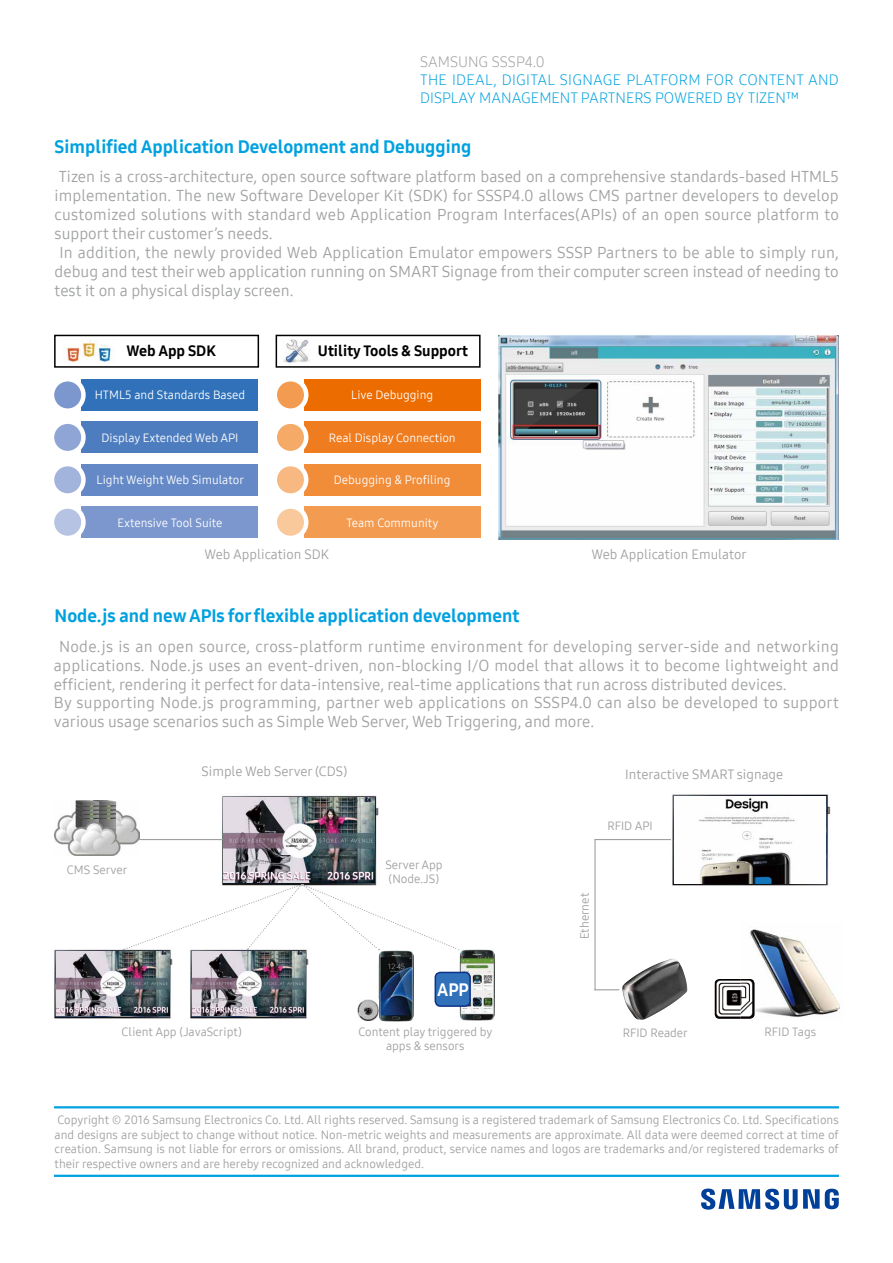
<style>
.page{position:relative;width:893px;height:1263px;background:#fff}
.page>*{position:absolute;margin:0;border:0;box-sizing:border-box;transform-origin:0 0}
.t1{font:18px "Samsung One 800";color:#00a1df}
.t2{font:18px "Samsung One 800";color:#fff;scale:.95 1}
.t3{font:15.75px/18.9px "Samsung One 400";letter-spacing:.005em;color:#9fa0a0}
.t4{font:15px/18px "Samsung One 300";color:#00a1df}
.t5{font:15px "Samsung One 800";color:#000}
.t6{font:15px "Samsung One 300";color:#9fa0a0}
.t7{font:13.5px "Samsung One 400";color:#9fa0a0}
.t8{font:12px/14.4px "Samsung One 400";color:#9fa0a0;text-align:justify}
.t9{font:12px "Samsung One 400";color:#fff}
</style>
<div class="page">
<hr style="left:594px;top:839px;width:77px;height:1px;background:#9fa0a0">
<div style="left:82px;top:379px;width:176px;height:32px;background:#3071b9"></div>
<svg style="left:701px;top:1188px;width:138px;height:22px"></svg>
<hr style="left:54px;top:1106px;width:785px;height:2px;background:#00a1df">
<hr style="left:54px;top:1175px;width:785px;height:2px;background:#00a1df">
<img style="left:499px;top:335px;width:340px;height:204px">
<div style="left:54px;top:335px;width:205px;height:33px;border:2px solid #000"></div>
<div style="left:304px;top:379px;width:177px;height:32px;background:#ed6c00"></div>
<div style="left:82px;top:422px;width:176px;height:31px;background:#4e7dbf"></div>
<div style="left:304px;top:422px;width:177px;height:31px;background:#ef7c1f"></div>
<div style="left:82px;top:464px;width:176px;height:31px;background:#6589c6"></div>
<div style="left:304px;top:464px;width:177px;height:31px;background:#f18c38"></div>
<div style="left:82px;top:506px;width:176px;height:32px;background:#7b97ce"></div>
<div style="left:304px;top:506px;width:177px;height:32px;background:#f39b50"></div>
<svg style="left:276px;top:335px;width:205px;height:33px"></svg>
<img style="left:64px;top:340px;width:49px;height:22px">
<svg style="left:98px;top:358px;width:15px;height:1px"></svg>
<img style="left:283px;top:340px;width:28px;height:23px">
<img style="left:288px;top:345px;width:23px;height:15px">
<svg style="left:275px;top:379px;width:31px;height:32px"></svg>
<div style="left:272px;top:377px;width:36px;height:36px;border:4px solid #fff;border-radius:50%"></div>
<svg style="left:52px;top:379px;width:31px;height:32px"></svg>
<div style="left:50px;top:377px;width:36px;height:36px;border:4px solid #fff;border-radius:50%"></div>
<svg style="left:275px;top:422px;width:31px;height:31px"></svg>
<div style="left:272px;top:419px;width:36px;height:36px;border:4px solid #fff;border-radius:50%"></div>
<svg style="left:52px;top:422px;width:31px;height:31px"></svg>
<div style="left:50px;top:419px;width:36px;height:36px;border:4px solid #fff;border-radius:50%"></div>
<svg style="left:275px;top:464px;width:31px;height:31px"></svg>
<div style="left:272px;top:462px;width:36px;height:36px;border:4px solid #fff;border-radius:50%"></div>
<div style="left:52px;top:464px;width:31px;height:31px;background:#a3b4dc;border-radius:50%"></div>
<div style="left:50px;top:462px;width:36px;height:36px;border:4px solid #fff;border-radius:50%"></div>
<svg style="left:275px;top:506px;width:31px;height:32px"></svg>
<div style="left:272px;top:504px;width:36px;height:36px;border:4px solid #fff;border-radius:50%"></div>
<svg style="left:52px;top:506px;width:31px;height:32px"></svg>
<div style="left:50px;top:504px;width:36px;height:36px;border:4px solid #fff;border-radius:50%"></div>
<img style="left:55px;top:800px;width:85px;height:55px">
<hr style="left:594px;top:839px;width:2px;height:151px;background:#9fa0a0">
<svg style="left:594px;top:989px;width:25px;height:1px"></svg>
<img style="left:622px;top:959px;width:65px;height:61px">
<img style="left:221px;top:794px;width:158px;height:90px">
<img style="left:224px;top:797px;width:151px;height:86px">
<img style="left:54px;top:949px;width:119px;height:69px">
<img style="left:56px;top:951px;width:113px;height:65px">
<img style="left:190px;top:951px;width:119px;height:67px">
<img style="left:192px;top:951px;width:113px;height:65px">
<hr style="left:138px;top:839px;width:85px;height:1px;background:#9fa0a0">
<svg style="left:123px;top:884px;width:337px;height:67px"></svg>
<img style="left:750px;top:929px;width:90px;height:88px">
<img style="left:715px;top:979px;width:40px;height:40px">
<img style="left:379px;top:950px;width:34px;height:71px">
<img style="left:460px;top:950px;width:34px;height:71px">
<div style="left:435px;top:972px;width:35px;height:34px;background:#3071b9;border-radius:5px"></div>
<div style="left:435px;top:972px;width:36px;height:35px;border:2px solid #0c3388;border-radius:5px"></div>
<img style="left:357px;top:999px;width:21px;height:21px">
<img style="left:672px;top:794px;width:159px;height:92px">
<img style="left:674px;top:797px;width:152px;height:86px">
<p class="t6" style="left:420px;top:51px;width:126px">SAMSUNG SSSP4.0</p>
<p class="t4" style="left:420px;top:70px;width:420px">THE IDEAL, DIGITAL SIGNAGE PLATFORM FOR CONTENT AND<br>DISPLAY MANAGEMENT PARTNERS POWERED BY TIZEN™</p>
<p class="t1" style="left:55px;top:134px;width:418px">Simplified Application Development and Debugging</p>
<p class="t3" style="left:59px;top:167px;width:781px">Tizen is a cross-architecture, open source software platform based on a comprehensive standards-based HTML5</p>
<p class="t3" style="left:55px;top:186px;width:785px">implementation. The new Software Developer Kit (SDK) for SSSP4.0 allows CMS partner developers to develop</p>
<p class="t3" style="left:55px;top:205px;width:786px">customized solutions with standard web Application Program Interfaces(APIs) of an open source platform to</p>
<p class="t3" style="left:55px;top:224px;width:220px">support their customer’s needs.</p>
<p class="t3" style="left:60px;top:243px;width:781px">In addition, the newly provided Web Application Emulator empowers SSSP Partners to be able to simply run,</p>
<p class="t3" style="left:55px;top:262px;width:785px">debug and test their web application running on SMART Signage from their computer screen instead of needing to</p>
<p class="t3" style="left:55px;top:281px;width:240px">test it on a physical display screen.</p>
<p class="t5" style="left:127px;top:341px;width:91px">Web App SDK</p>
<p class="t9" style="left:95px;top:387px;width:152px">HTML5 and Standards Based</p>
<p class="t5" style="left:318px;top:341px;width:152px">Utility Tools &amp; Support</p>
<p class="t9" style="left:351px;top:387px;width:84px">Live Debugging</p>
<p class="t9" style="left:101px;top:429px;width:138px">Display Extended Web API</p>
<p class="t9" style="left:329px;top:429px;width:129px">Real Display Connection</p>
<p class="t9" style="left:97px;top:472px;width:149px">Light Weight Web Simulator</p>
<p class="t9" style="left:334px;top:472px;width:118px">Debugging &amp; Profiling</p>
<p class="t9" style="left:117px;top:514px;width:107px">Extensive Tool Suite</p>
<p class="t9" style="left:346px;top:514px;width:93px">Team Community</p>
<p class="t7" style="left:204px;top:545px;width:126px">Web Application SDK</p>
<p class="t1" style="left:55px;top:603px;width:466px">Node.js and new APIs for flexible application development</p>
<p class="t7" style="left:591px;top:545px;width:157px">Web Application Emulator</p>
<p class="t3" style="left:54px;top:637px;width:787px;text-indent:5px">Node.js is an open source, cross-platform runtime environment for developing server-side and networking applications. Node.js uses an event-driven, non-blocking I/O model that allows it to become lightweight and efficient, rendering it perfect for data-intensive, real-time applications that run across distributed devices.<br>By supporting Node.js programming, partner web applications on SSSP4.0 can also be developed to support various usage scenarios such as Simple Web Server, Web Triggering, and more.</p>
<p class="t8" style="left:67px;top:862px;width:62px">CMS Server</p>
<p class="t7" style="left:201px;top:762px;width:147px">Simple Web Server (CDS)</p>
<p class="t8" style="left:385px;top:857px;width:59px">Server App (Node.JS)</p>
<p class="t2" style="left:437px;top:977px;width:34px">APP</p>
<p class="t8" style="left:122px;top:1024px;width:122px">Client App (JavaScript)</p>
<p class="t8" style="left:358px;top:1024px;width:136px;text-align:center">Content play triggered by apps &amp; sensors</p>
<p class="t7" style="left:625px;top:765px;width:160px">Interactive SMART signage</p>
<p class="t8" style="left:607px;top:818px;width:47px">RFID API</p>
<p class="t8" style="left:577px;top:939px;width:48px;rotate:-90deg">Ethernet</p>
<p class="t8" style="left:623px;top:1025px;width:67px">RFID Reader</p>
<p class="t8" style="left:764px;top:1025px;width:53px">RFID Tags</p>
<p class="t8" style="left:55px;top:1113px;width:786px">Copyright © 2016 Samsung Electronics Co. Ltd. All rights reserved. Samsung is a registered trademark of Samsung Electronics Co. Ltd. Specifications and designs are subject to change without notice. Non-metric weights and measurements are approximate. All data were deemed correct at time of creation. Samsung is not liable for errors or omissions. All brand, product, service names and logos are trademarks and/or registered trademarks of their respective owners and are hereby recognized and acknowledged.</p>
</div>
